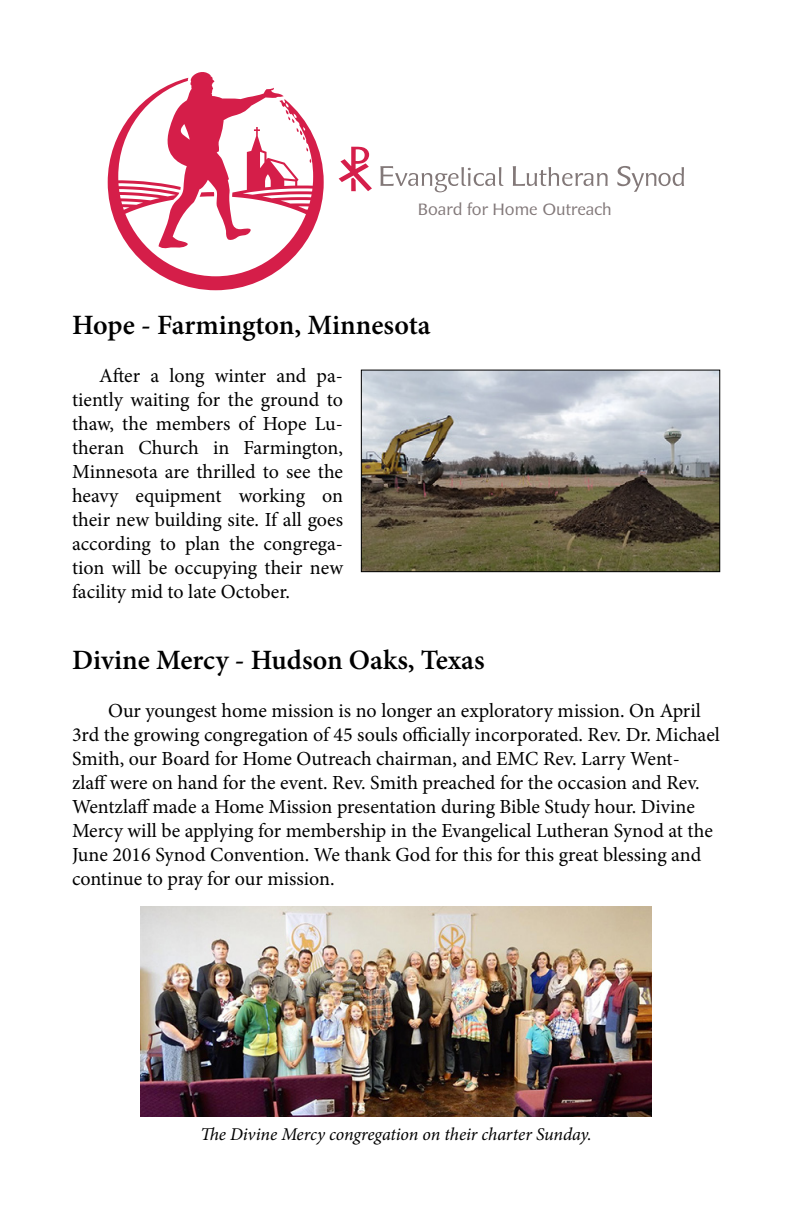
<style>
.page{position:relative;width:792px;height:1224px;background:#fff}
.page>*{position:absolute;margin:0;border:0;box-sizing:border-box;transform-origin:0 0}
.t1{font:600 28px "Minion Pro";color:#000}
.t2{font:20px/24px "Minion Pro";letter-spacing:-.005em;color:#000;text-align:justify}
.t3{font:italic 18px "Minion Pro";letter-spacing:-.01em;color:#000}
.t4{font:17.2px "Publicala";color:#827879}
</style>
<div class="page">
<svg style="left:339px;top:147px;width:33px;height:44px"></svg>
<svg style="left:380px;top:166px;width:124px;height:26px"></svg>
<svg style="left:512px;top:166px;width:96px;height:20px"></svg>
<svg style="left:617px;top:166px;width:67px;height:26px"></svg>
<svg style="left:108px;top:90px;width:216px;height:200px"></svg>
<svg style="left:159px;top:72px;width:153px;height:177px"></svg>
<img style="left:363px;top:372px;width:355px;height:198px">
<div style="left:361px;top:370px;width:359px;height:202px;border:1px solid #000"></div>
<img style="left:140px;top:906px;width:512px;height:210px">
<p class="t4" style="left:418px;top:201px;width:196px">Board for Home Outreach</p>
<p class="t1" style="left:72px;top:306px;width:360px">Hope - Farmington, Minnesota</p>
<p class="t2" style="left:72px;top:364px;width:273px;text-indent:27px">After a long winter and pa&shy;tiently waiting for the ground to thaw, the members of Hope Lu&shy;theran Church in Farmington, Minnesota are thrilled to see the heavy equipment working on their new building site. If all goes according to plan the congrega&shy;tion will be occupying their new facility mid to late October.</p>
<p class="t1" style="left:72px;top:641px;width:414px">Divine Mercy - Hudson Oaks, Texas</p>
<p class="t2" style="left:72px;top:699px;width:649px;text-align:left;text-indent:36px">Our youngest home mission is no longer an exploratory mission. On April 3rd the growing congregation of 45 souls officially incorporated. Rev. Dr. Michael Smith, our Board for Home Outreach chairman, and EMC Rev. Larry Went&shy;zlaff were on hand for the event. Rev. Smith preached for the occasion and Rev.<br>Wentzlaff made a Home Mission presentation during Bible Study hour. Divine Mercy will be applying for membership in the Evangelical Lutheran Synod at the June 2016 Synod Convention. We thank God for this for this great blessing and continue to pray for our mission.</p>
<p class="t3" style="left:200px;top:1122px;width:393px">The Divine Mercy congregation on their charter Sunday.</p>
</div>
